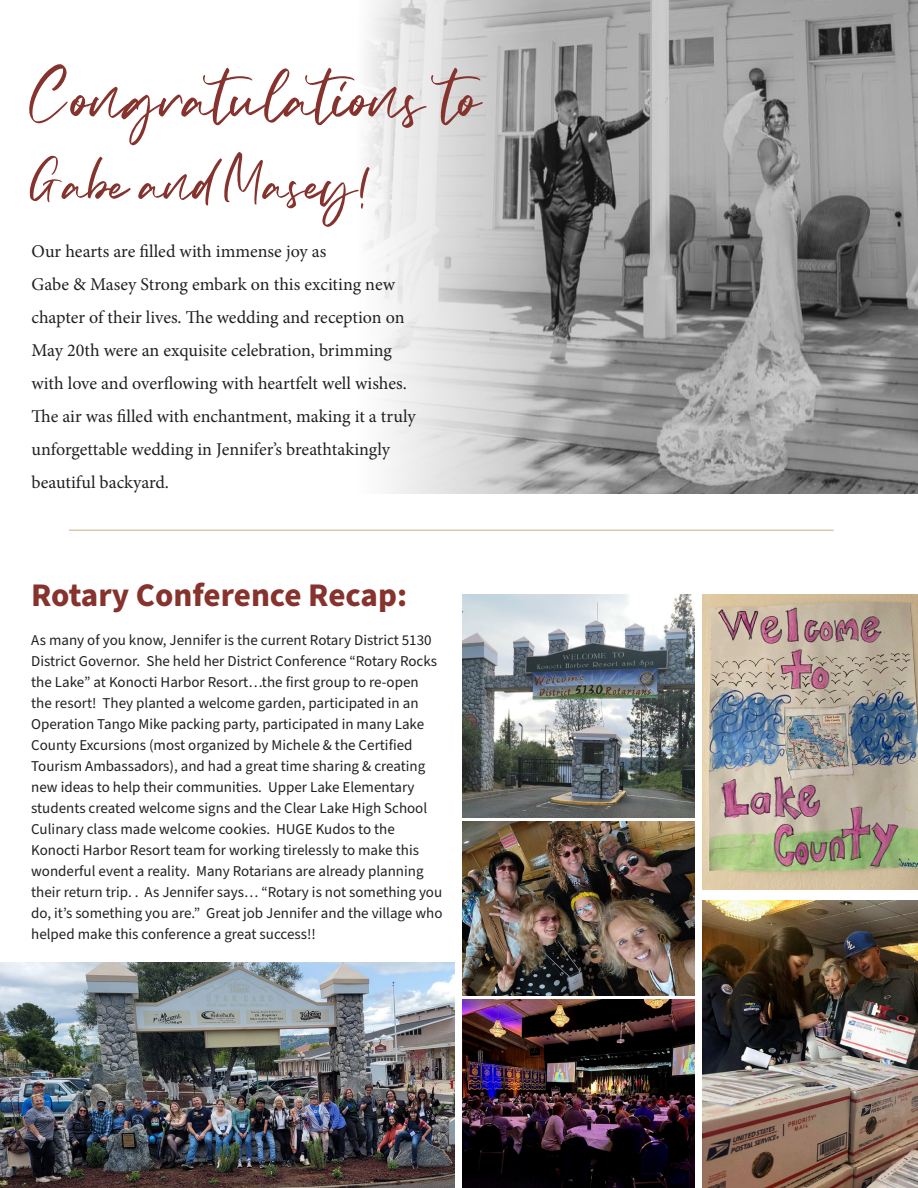
<style>
.page{position:relative;width:918px;height:1188px;background:#fff}
.page>*{position:absolute;margin:0;border:0;box-sizing:border-box;transform-origin:0 0}
.t1{font:81px "Southern";color:#86322d}
.t2{font:67.5px "Southern";color:#86322d}
.Cover2_Title{font:700 33px "Source Sans Pro";color:#86322d}
.t3{font:18px/33px "Minion Pro";color:#231f20}
.Cover2_Title-2{font:15px/21px "Source Sans Pro";color:#231f20}
</style>
<div class="page">
<img style="left:463px;top:821px;width:231px;height:174px">
<img style="left:702px;top:901px;width:216px;height:287px">
<img style="left:463px;top:1000px;width:231px;height:188px">
<img style="left:702px;top:594px;width:216px;height:296px">
<img style="left:463px;top:594px;width:231px;height:223px">
<img style="left:0;top:963px;width:455px;height:225px">
<img style="left:365px;top:0;width:553px;height:494px">
<hr style="left:69px;top:530px;width:765px;height:1px;background:#d9c7b0">
<p class="t1" style="left:32px;top:48px;width:447px">Congratulations to</p>
<p class="t2" style="left:32px;top:142px;width:343px">Gabe and Masey!</p>
<p class="t3" style="left:32px;top:235px;width:296px">Our hearts are filled with immense joy as</p>
<p class="t3" style="left:32px;top:268px;width:386px">Gabe &amp; Masey Strong embark on this exciting new chapter of their lives. The wedding and reception on May 20th were an exquisite celebration, brimming with love and overflowing with heartfelt well wishes.<br>The air was filled with enchantment, making it a truly unforgettable wedding in Jennifer’s breathtakingly</p>
<p class="t3" style="left:32px;top:466px;width:139px">beautiful backyard.</p>
<p class="Cover2_Title" style="left:31px;top:573px;width:378px">Rotary Conference Recap:</p>
<p class="Cover2_Title-2" style="left:31px;top:630px;width:413px">As many of you know, Jennifer is the current Rotary District 5130<br>District Governor. She held her District Conference “Rotary Rocks the Lake” at Konocti Harbor Resort…the first group to re-open the resort! They planted a welcome garden, participated in an Operation Tango Mike packing party, participated in many Lake County Excursions (most organized by Michele &amp; the Certified Tourism Ambassadors), and had a great time sharing &amp; creating new ideas to help their communities. Upper Lake Elementary students created welcome signs and the Clear Lake High School Culinary class made welcome cookies. HUGE Kudos to the Konocti Harbor Resort team for working tirelessly to make this wonderful event a reality. Many Rotarians are already planning their return trip. . As Jennifer says… “Rotary is not something you do, it’s something you are.” Great job Jennifer and the village who helped make this conference a great success!!</p>
</div>
